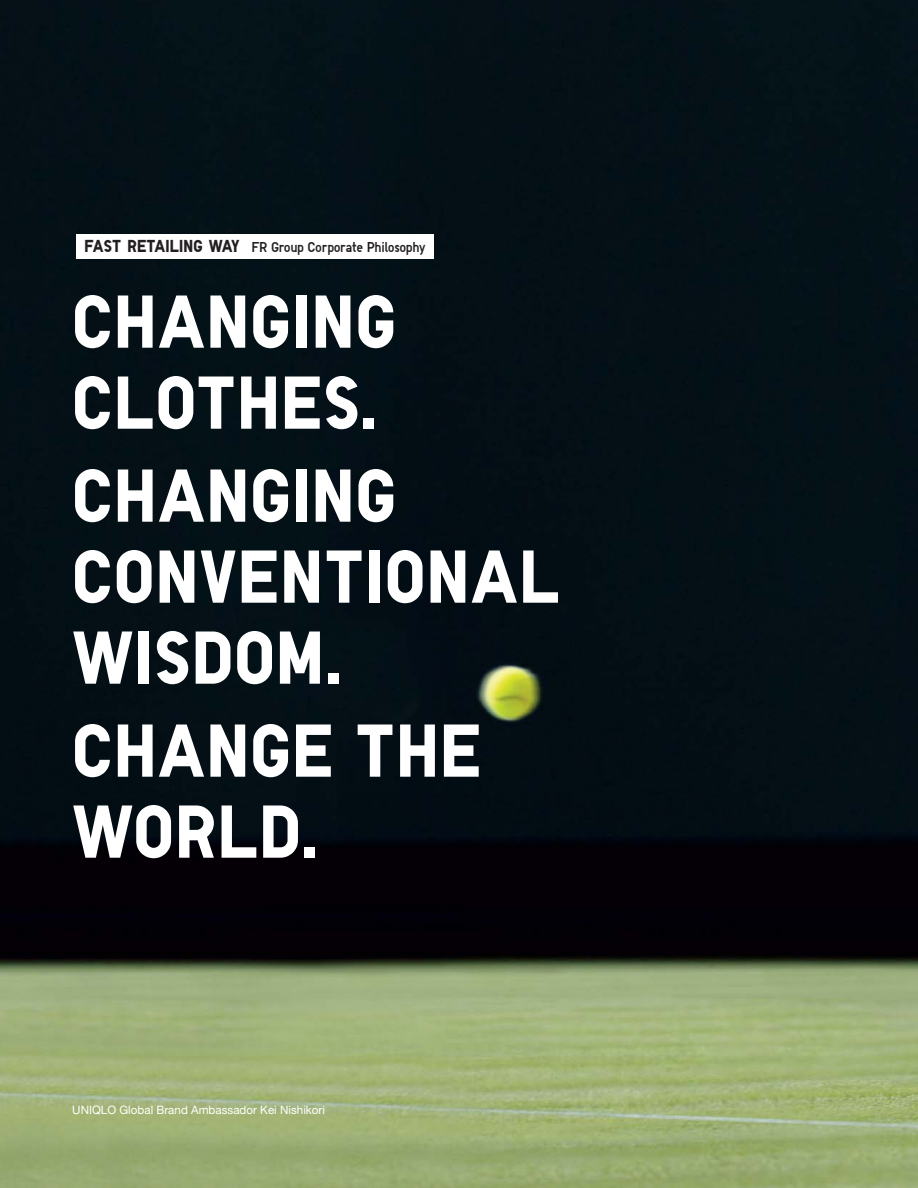
<style>
.page{position:relative;width:918px;height:1188px;background:#fff}
.page>*{position:absolute;margin:0;border:0;box-sizing:border-box;transform-origin:0 0}
.t1{font:700 75px/81px "TT Uniqlo";letter-spacing:.02em;color:#fff}
.t2{font:14.25px "TT Uniqlo";letter-spacing:.015em;color:#231f20}
.t3{font:11.7px "Helvetica Neue";color:#fff}
.s1{font-weight:700;font-size:17.25px}
</style>
<div class="page">
<img style="left:0;top:0;width:918px;height:1188px">
<div style="left:76px;top:234px;width:357px;height:24px;background:#fff"></div>
<p class="t2" style="left:84px;top:241px;width:343px"><span class="s1">FAST RETAILING WAY</span> FR Group Corporate Philosophy</p>
<p class="t1" style="left:72px;top:288px;width:325px">CHANGING<br>CLOTHES.</p>
<p class="t1" style="left:72px;top:462px;width:489px">CHANGING<br>CONVENTIONAL<br>WISDOM.</p>
<p class="t1" style="left:72px;top:717px;width:410px">CHANGE THE<br>WORLD.</p>
<p class="t3" style="left:72px;top:1106px;width:254px">UNIQLO Global Brand Ambassador Kei Nishikori</p>
</div>
